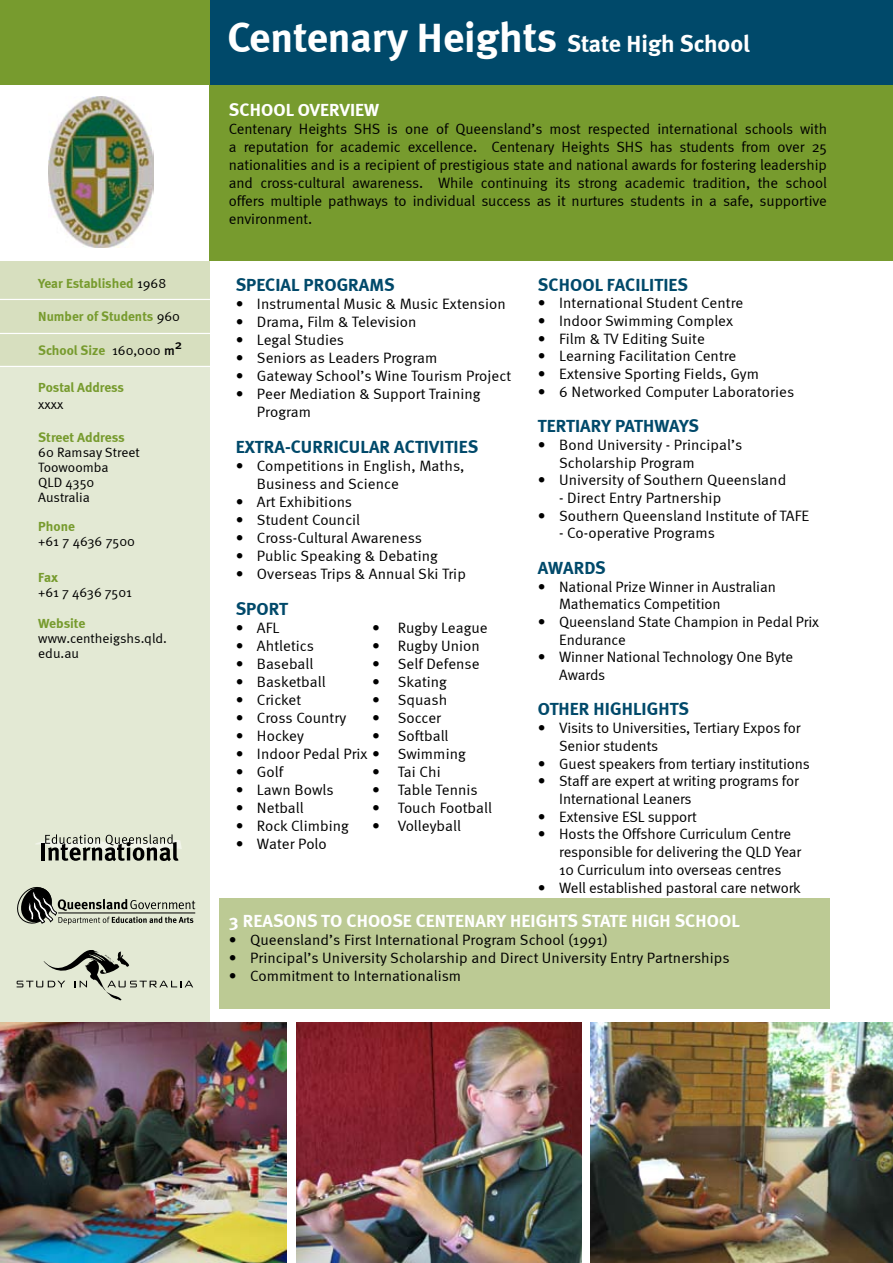
<style>
.page{position:relative;width:893px;height:1263px;background:#fff}
.page>*{position:absolute;margin:0;border:0;box-sizing:border-box;transform-origin:0 0}
.t1{font:700 42px "Meta";color:#fff}
.t2{font:700 18px "Meta";letter-spacing:.005em;color:#00496a}
.t3{font:700 18px "Meta";letter-spacing:.005em;color:#fff}
.t4{font:15px/17.7px "Meta Normal";color:#000}
.t5{font:700 13.5px "Meta";color:#779b2e}
.t6{font:13.5px/15px "Meta Normal";color:#000}
.s1{font-family:"Meta Normal";font-weight:400;color:#000}
.s2{font-weight:500;color:#000}
.s3{font-size:24px}
</style>
<div class="page">
<div style="left:0;top:108px;width:210px;height:1155px;background:#e3e9d4"></div>
<div style="left:0;top:85px;width:210px;height:176px;background:#fff"></div>
<div style="left:210px;top:85px;width:683px;height:176px;background:#779b2e"></div>
<div style="left:0;top:0;width:210px;height:85px;background:#779b2e"></div>
<div style="left:0;top:261px;width:210px;height:105px;background:#d7dfbf"></div>
<hr style="left:0;top:299px;width:211px;height:1px;background:#fff">
<hr style="left:0;top:333px;width:211px;height:1px;background:#fff">
<hr style="left:0;top:366px;width:211px;height:1px;background:#fff">
<div style="left:219px;top:899px;width:610px;height:110px;background:#bcca94"></div>
<hr style="left:892px;top:155px;width:1px;height:1108px;background:#e3e9d4">
<hr style="left:892px;top:85px;width:1px;height:176px;background:#fff">
<hr style="left:892px;top:261px;width:1px;height:105px;background:#d7dfbf">
<div style="left:210px;top:0;width:683px;height:85px;background:#00496a"></div>
<img style="left:49px;top:96px;width:105px;height:151px">
<img style="left:0;top:1022px;width:286px;height:241px">
<img style="left:297px;top:1023px;width:284px;height:240px">
<img style="left:591px;top:1023px;width:302px;height:240px">
<svg style="left:17px;top:950px;width:176px;height:50px"></svg>
<svg style="left:36px;top:834px;width:146px;height:27px"></svg>
<svg style="left:17px;top:887px;width:178px;height:38px"></svg>
<p class="t5" style="left:38px;top:275px;width:129px">Year Established <span class="s1">1968</span></p>
<p class="t5" style="left:38px;top:308px;width:143px">Number of Students <span class="s1">960</span></p>
<p class="t5" style="left:38px;top:342px;width:146px">School Size <span class="s1">160,000</span> <span class="s2">m</span><sup>2</sup></p>
<p class="t5" style="left:38px;top:379px;width:87px">Postal Address</p>
<p class="t6" style="left:38px;top:396px;width:27px">xxxx</p>
<p class="t5" style="left:38px;top:429px;width:88px">Street Address</p>
<p class="t6" style="left:38px;top:444px;width:103px">60 Ramsay Street<br>Toowoomba<br>QLD 4350<br>Australia</p>
<p class="t5" style="left:38px;top:518px;width:38px">Phone</p>
<p class="t6" style="left:38px;top:533px;width:98px">+61 7 4636 7500</p>
<p class="t5" style="left:38px;top:569px;width:21px">Fax</p>
<p class="t6" style="left:38px;top:584px;width:95px">+61 7 4636 7501</p>
<p class="t5" style="left:38px;top:615px;width:49px">Website</p>
<p class="t6" style="left:38px;top:631px;width:130px">www.centheigshs.qld. edu.au</p>
<h1 class="t1" style="left:227px;top:13px;width:524px">Centenary Heights <span class="s3">State High School</span></h1>
<p class="t3" style="left:229px;top:99px;width:23px">School</p>
<p class="t3" style="left:298px;top:99px;width:11px">overvie</p>
<p class="t3" style="left:364px;top:99px;width:16px">w</p>
<p class="t4" style="left:229px;top:120px;width:600px;text-align:justify">Centenary Heights SHS is one of Queensland’s most respected international schools with a reputation for academic excellence. Centenary Heights SHS has students from over 25 nationalities and is a recipient of prestigious state and national awards for fostering leadership and cross-cultural awareness. While continuing its strong academic tradition, the school offers multiple pathways to individual success as it nurtures students in a safe, supportive environment.</p>
<p class="t2" style="left:236px;top:274px;width:160px">SPECIAL PROGRAMS</p>
<p class="t4" style="left:236px;top:294px;width:272px">• Instrumental Music &amp; Music Extension</p>
<p class="t4" style="left:236px;top:312px;width:182px">• Drama, Film &amp; Television</p>
<p class="t4" style="left:236px;top:330px;width:110px">• Legal Studies</p>
<p class="t4" style="left:236px;top:348px;width:203px">• Seniors as Leaders Program</p>
<p class="t4" style="left:236px;top:366px;width:277px">• Gateway School’s Wine Tourism Project</p>
<p class="t4" style="left:257px;top:384px;width:225px;text-indent:-21px">• Peer Mediation &amp; Support Training<br>Program</p>
<p class="t2" style="left:236px;top:436px;width:244px">EXTRA-CURRICULAR ACTIVITIES</p>
<p class="t4" style="left:257px;top:456px;width:209px;text-indent:-21px">• Competitions in English, Maths,<br>Business and Science</p>
<p class="t4" style="left:236px;top:492px;width:118px">• Art Exhibitions</p>
<p class="t4" style="left:236px;top:510px;width:126px">• Student Council</p>
<p class="t4" style="left:236px;top:528px;width:188px">• Cross-Cultural Awareness</p>
<p class="t4" style="left:236px;top:546px;width:204px">• Public Speaking &amp; Debating</p>
<p class="t4" style="left:236px;top:564px;width:232px">• Overseas Trips &amp; Annual Ski Trip</p>
<p class="t2" style="left:236px;top:598px;width:54px">SPORT</p>
<p class="t4" style="left:236px;top:618px;width:45px">• AFL</p>
<p class="t4" style="left:372px;top:618px;width:117px">• Rugby League</p>
<p class="t4" style="left:236px;top:636px;width:80px">• Ahtletics</p>
<p class="t4" style="left:372px;top:636px;width:109px">• Rugby Union</p>
<p class="t4" style="left:236px;top:654px;width:79px">• Baseball</p>
<p class="t4" style="left:372px;top:654px;width:109px">• Self Defense</p>
<p class="t4" style="left:236px;top:672px;width:91px">• Basketball</p>
<p class="t4" style="left:372px;top:672px;width:76px">• Skating</p>
<p class="t4" style="left:236px;top:690px;width:67px">• Cricket</p>
<p class="t4" style="left:372px;top:690px;width:77px">• Squash</p>
<p class="t4" style="left:236px;top:708px;width:112px">• Cross Country</p>
<p class="t4" style="left:372px;top:708px;width:70px">• Soccer</p>
<p class="t4" style="left:236px;top:726px;width:70px">• Hockey</p>
<p class="t4" style="left:372px;top:726px;width:78px">• Softball</p>
<p class="t4" style="left:236px;top:744px;width:232px">• Indoor Pedal Prix • Swimming</p>
<p class="t4" style="left:236px;top:762px;width:49px">• Golf</p>
<p class="t4" style="left:372px;top:762px;width:70px">• Tai Chi</p>
<p class="t4" style="left:236px;top:780px;width:100px">• Lawn Bowls</p>
<p class="t4" style="left:372px;top:780px;width:107px">• Table Tennis</p>
<p class="t4" style="left:236px;top:798px;width:70px">• Netball</p>
<p class="t4" style="left:372px;top:798px;width:121px">• Touch Football</p>
<p class="t4" style="left:236px;top:816px;width:115px">• Rock Climbing</p>
<p class="t4" style="left:372px;top:816px;width:90px">• Volleyball</p>
<p class="t4" style="left:236px;top:834px;width:93px">• Water Polo</p>
<p class="t2" style="left:538px;top:274px;width:152px">SCHOOL FACILITIES</p>
<p class="t4" style="left:538px;top:294px;width:207px">• International Student Centre</p>
<p class="t4" style="left:538px;top:312px;width:197px">• Indoor Swimming Complex</p>
<p class="t4" style="left:538px;top:329px;width:168px">• Film &amp; TV Editing Suite</p>
<p class="t4" style="left:538px;top:347px;width:200px">• Learning Facilitation Centre</p>
<p class="t4" style="left:538px;top:365px;width:223px">• Extensive Sporting Fields, Gym</p>
<p class="t4" style="left:538px;top:383px;width:258px">• 6 Networked Computer Laboratories</p>
<p class="t2" style="left:538px;top:415px;width:11px">tertiar</p>
<p class="t2" style="left:601px;top:415px;width:24px">y path</p>
<p class="t2" style="left:654px;top:415px;width:44px">ways</p>
<p class="t4" style="left:559px;top:436px;width:185px;text-indent:-21px">• Bond University - Principal’s<br>Scholarship Program</p>
<p class="t4" style="left:538px;top:471px;width:250px">• University of Southern Queensland</p>
<p class="t4" style="left:559px;top:489px;width:164px">- Direct Entry Partnership</p>
<p class="t4" style="left:538px;top:506px;width:273px">• Southern Queensland Institute of TAFE</p>
<p class="t4" style="left:559px;top:524px;width:157px">- Co-operative Programs</p>
<p class="t2" style="left:538px;top:557px;width:69px">AWARDS</p>
<p class="t4" style="left:559px;top:577px;width:218px;text-indent:-21px">• National Prize Winner in Australian<br>Mathematics Competition</p>
<p class="t4" style="left:559px;top:613px;width:261px;text-indent:-21px">• Queensland State Champion in Pedal Prix<br>Endurance</p>
<p class="t4" style="left:559px;top:648px;width:235px;text-indent:-21px">• Winner National Technology One Byte<br>Awards</p>
<p class="t2" style="left:538px;top:698px;width:12px">other</p>
<p class="t2" style="left:594px;top:698px;width:11px">highlights</p>
<p class="t4" style="left:559px;top:719px;width:243px;text-indent:-21px">• Visits to Universities, Tertiary Expos for<br>Senior students</p>
<p class="t4" style="left:538px;top:754px;width:274px">• Guest speakers from tertiary institutions</p>
<p class="t4" style="left:559px;top:772px;width:241px;text-indent:-21px">• Staff are expert at writing programs for<br>International Leaners</p>
<p class="t4" style="left:538px;top:807px;width:160px">• Extensive ESL support</p>
<p class="t4" style="left:559px;top:825px;width:244px;text-indent:-21px">• Hosts the Offshore Curriculum Centre responsible for delivering the QLD Year<br>10 Curriculum into overseas centres</p>
<p class="t4" style="left:538px;top:878px;width:264px">• Well established pastoral care network</p>
<p class="t3" style="left:229px;top:910px;width:26px">3 reaso</p>
<p class="t3" style="left:296px;top:910px;width:63px">nsto choose</p>
<p class="t3" style="left:416px;top:910px;width:105px">centenary heights</p>
<p class="t3" style="left:581px;top:910px;width:11px">state</p>
<p class="t3" style="left:631px;top:910px;width:11px">high</p>
<p class="t3" style="left:675px;top:910px;width:12px">school</p>
<p class="t4" style="left:229px;top:931px;width:381px">• Queensland’s First International Program School (1991)</p>
<p class="t4" style="left:229px;top:949px;width:502px">• Principal’s University Scholarship and Direct University Entry Partnerships</p>
<p class="t4" style="left:229px;top:967px;width:234px">• Commitment to Internationalism</p>
</div>
